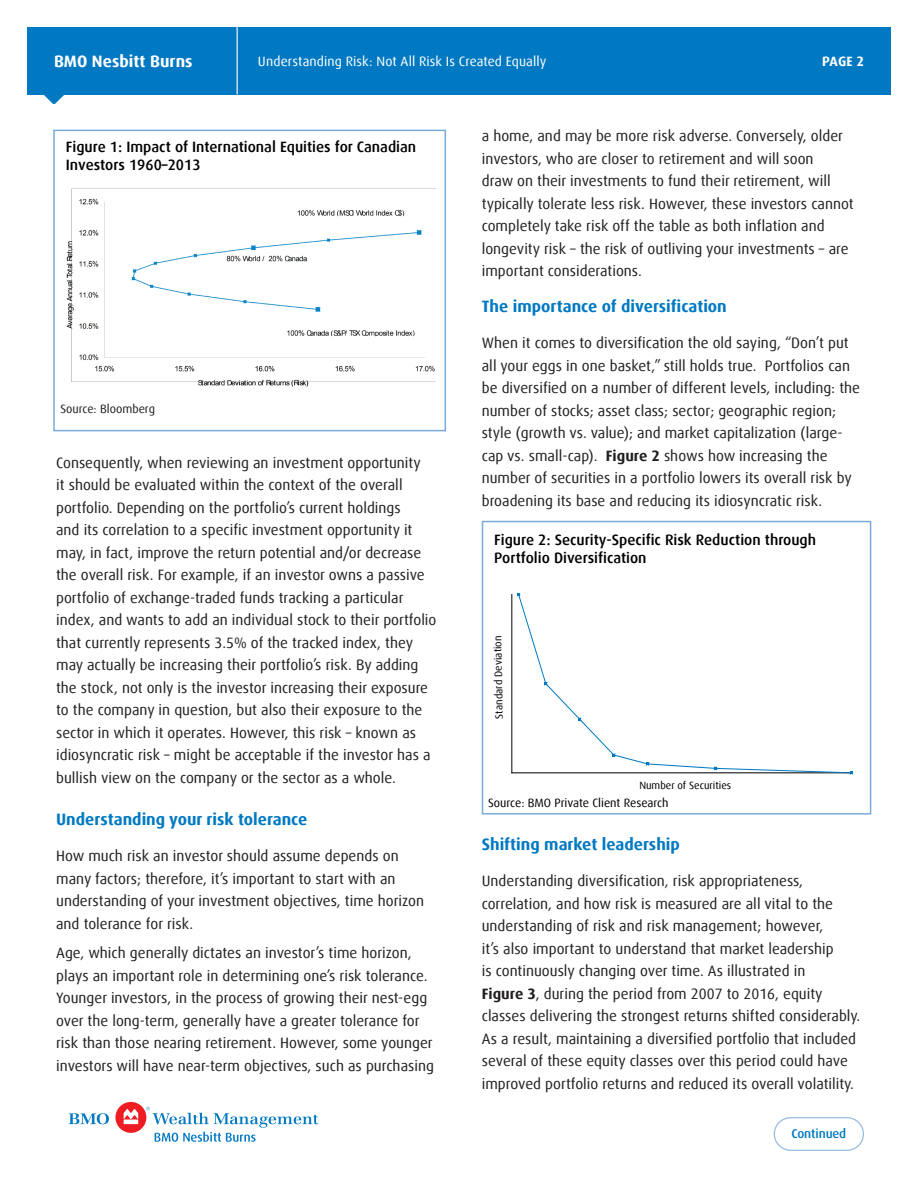
<style>
.page{position:relative;width:918px;height:1188px;background:#fff}
.page>*{position:absolute;margin:0;border:0;box-sizing:border-box;transform-origin:0 0}
.Body_Copy{font:700 16.5px "Dax Offc Pro";color:#0079c2}
.t1{font:700 16.5px "Dax Offc Pro";letter-spacing:.005em;color:#fff}
.Body_Copy-2{font:15px/22.5px "Dax Offc Pro";color:#231f20}
.Paragraph_Headline{font:500 15px/18px "Dax Offc Pro";color:#000}
.t2{font:13.5px "Dax Offc Pro";letter-spacing:.01em;color:#fff}
.Product_Name{font:700 13.5px "Dax Offc Pro";color:#fff}
.t3{font:500 12.75px "Dax OT";letter-spacing:-.01em;color:#0079c2}
.Paragraph_Headline-2{font:12px "Dax Offc Pro";color:#000}
.Paragraph_Headline-3{font:12px "Dax Offc Pro";color:#231f20}
.Paragraph_Headline-4{font:10.5px "Dax Offc Pro";color:#000}
.t4{font:7.2px "Arial";letter-spacing:-.035em;color:#000;scale:.96 1}
.t5{font:6.9px "Arial";color:#000;scale:1.04 1}
.s1{font-weight:700}
</style>
<div class="page">
<svg style="left:69px;top:1113px;width:40px;height:11px"></svg>
<div style="left:115px;top:1102px;width:31px;height:31px;background:#ee1d23;border-radius:50%"></div>
<svg style="left:124px;top:1109px;width:14px;height:15px"></svg>
<svg style="left:146px;top:1107px;width:172px;height:35px"></svg>
<svg style="left:774px;top:1117px;width:90px;height:34px"></svg>
<div style="left:27px;top:27px;width:864px;height:67px;background:#0079c2"></div>
<svg style="left:43px;top:94px;width:22px;height:10px"></svg>
<hr style="left:237px;top:27px;width:1px;height:67px;background:#fff">
<img style="left:66px;top:188px;width:370px;height:199px">
<div style="left:53px;top:130px;width:393px;height:301px;border:2px solid #7aabdb"></div>
<hr style="left:512px;top:595px;width:1px;height:178px;background:#000">
<hr style="left:512px;top:773px;width:340px;height:1px;background:#000">
<svg style="left:516px;top:593px;width:337px;height:181px"></svg>
<div style="left:482px;top:521px;width:389px;height:294px;border:2px solid #7aabdb"></div>
<p class="t1" style="left:54px;top:51px;width:140px">BMO Nesbitt Burns</p>
<p class="t2" style="left:258px;top:53px;width:290px">Understanding Risk: Not All Risk Is Created Equally</p>
<p class="Product_Name" style="left:822px;top:53px;width:43px">PAGE 2</p>
<p class="Paragraph_Headline" style="left:66px;top:138px;width:352px">Figure 1: Impact of International Equities for Canadian<br>Investors 1960–2013</p>
<p class="Paragraph_Headline-3" style="left:60px;top:401px;width:96px">Source: Bloomberg</p>
<p class="Body_Copy-2" style="left:56px;top:451px;width:382px">Consequently, when reviewing an investment opportunity<br>it should be evaluated within the context of the overall portfolio. Depending on the portfolio’s current holdings<br>and its correlation to a specific investment opportunity it may, in fact, improve the return potential and/or decrease the overall risk. For example, if an investor owns a passive portfolio of exchange-traded funds tracking a particular index, and wants to add an individual stock to their portfolio that currently represents 3.5% of the tracked index, they may actually be increasing their portfolio’s risk. By adding the stock, not only is the investor increasing their exposure to the company in question, but also their exposure to the sector in which it operates. However, this risk – known as idiosyncratic risk – might be acceptable if the investor has a bullish view on the company or the sector as a whole.</p>
<p class="Body_Copy" style="left:56px;top:809px;width:253px">Understanding your risk tolerance</p>
<p class="Body_Copy-2" style="left:56px;top:845px;width:369px">How much risk an investor should assume depends on many factors; therefore, it’s important to start with an understanding of your investment objectives, time horizon and tolerance for risk.</p>
<p class="Body_Copy-2" style="left:56px;top:942px;width:379px">Age, which generally dictates an investor’s time horizon, plays an important role in determining one’s risk tolerance.<br>Younger investors, in the process of growing their nest-egg over the long-term, generally have a greater tolerance for risk than those nearing retirement. However, some younger investors will have near-term objectives, such as purchasing</p>
<p class="Body_Copy-2" style="left:482px;top:125px;width:373px">a home, and may be more risk adverse. Conversely, older investors, who are closer to retirement and will soon<br>draw on their investments to fund their retirement, will typically tolerate less risk. However, these investors cannot completely take risk off the table as both inflation and longevity risk – the risk of outliving your investments – are important considerations.</p>
<p class="Body_Copy" style="left:482px;top:296px;width:247px">The importance of diversification</p>
<p class="Body_Copy-2" style="left:482px;top:332px;width:380px">When it comes to diversification the old saying, “Don’t put all your eggs in one basket,” still holds true. Portfolios can be diversified on a number of different levels, including: the number of stocks; asset class; sector; geographic region; style (growth vs. value); and market capitalization (large&shy;cap vs. small-cap). <span class="s1">Figure 2</span> shows how increasing the number of securities in a portfolio lowers its overall risk by broadening its base and reducing its idiosyncratic risk.</p>
<p class="Paragraph_Headline" style="left:494px;top:530px;width:324px">Figure 2: Security-Specific Risk Reduction through<br>Portfolio Diversification</p>
<p class="Paragraph_Headline-4" style="left:492px;top:719px;width:85px;rotate:-91deg">Standard Deviation</p>
<p class="t5" style="left:496px;top:691px;width:13px;rotate:-90deg">Risk</p>
<p class="Paragraph_Headline-4" style="left:639px;top:779px;width:93px">Number of Securities</p>
<p class="t4" style="left:661px;top:782px;width:65px">Number of Securities</p>
<p class="Paragraph_Headline-2" style="left:488px;top:795px;width:182px">Source: BMO Private Client Research</p>
<p class="Body_Copy" style="left:482px;top:834px;width:200px">Shifting market leadership</p>
<p class="Body_Copy-2" style="left:482px;top:870px;width:380px">Understanding diversification, risk appropriateness, correlation, and how risk is measured are all vital to the understanding of risk and risk management; however,<br>it’s also important to understand that market leadership<br>is continuously changing over time. As illustrated in<br><span class="s1">Figure 3</span>, during the period from 2007 to 2016, equity classes delivering the strongest returns shifted considerably.<br>As a result, maintaining a diversified portfolio that included several of these equity classes over this period could have improved portfolio returns and reduced its overall volatility.</p>
<p class="t3" style="left:791px;top:1126px;width:56px">Continued</p>
</div>
